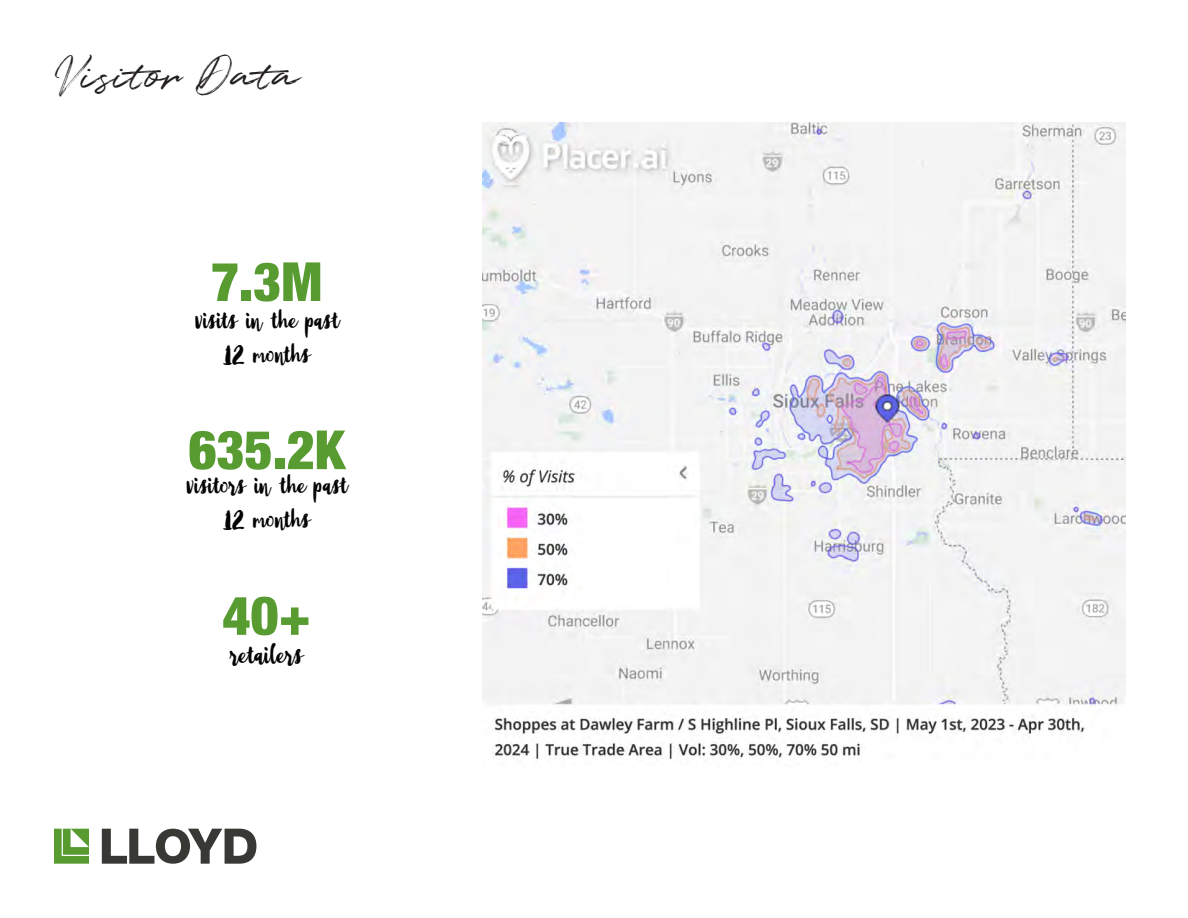
<style>
.page{position:relative;width:1188px;height:918px;background:#fff}
.page>*{position:absolute;margin:0;border:0;box-sizing:border-box;transform-origin:0 0}
.t1{font:900 condensed 54px "Helvetica Neue";color:#589b31}
.t2{font:45px "Quentin";color:#231f20}
.t3{font:30px "Carbella";color:#040503}
.t4{font:28.5px "Carbella";letter-spacing:-.015em;color:#040503}
</style>
<div class="page">
<svg style="left:54px;top:829px;width:35px;height:35px"></svg>
<svg style="left:102px;top:829px;width:154px;height:35px"></svg>
<img style="left:482px;top:122px;width:644px;height:638px">
<p class="t2" style="left:54px;top:44px;width:248px">Visitor Data</p>
<p class="t1" style="left:211px;top:237px;width:113px">7.3M</p>
<p class="t4" style="left:195px;top:299px;width:144px">visits in the past</p>
<p class="t4" style="left:223px;top:334px;width:89px">12 months</p>
<p class="t1" style="left:188px;top:405px;width:158px">635.2K</p>
<p class="t4" style="left:187px;top:465px;width:161px">visitors in the past</p>
<p class="t4" style="left:223px;top:499px;width:89px">12 months</p>
<p class="t1" style="left:222px;top:571px;width:90px">40+</p>
<p class="t3" style="left:230px;top:633px;width:75px">retailers</p>
</div>
